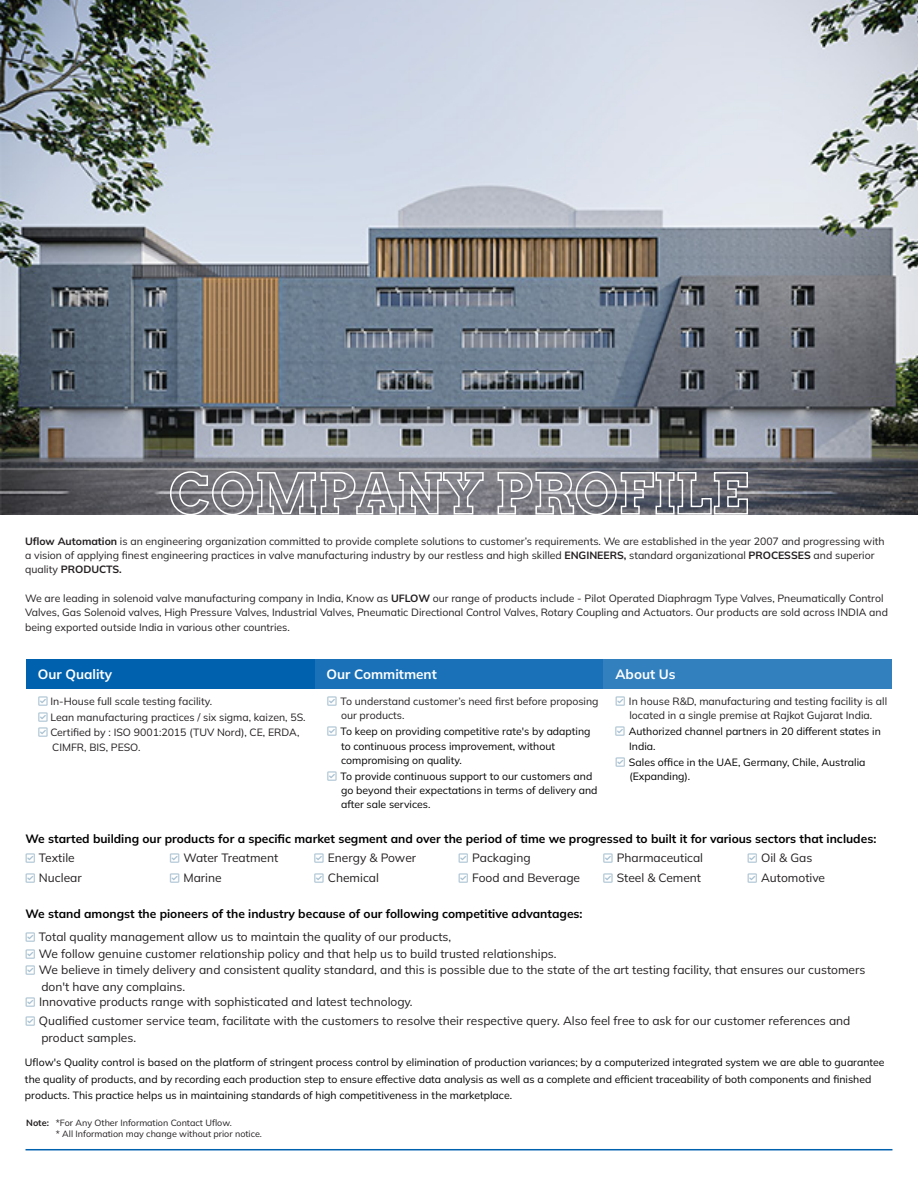
<style>
.page{position:relative;width:918px;height:1188px;background:#fff}
.page>*{position:absolute;margin:0;border:0;box-sizing:border-box;transform-origin:0 0}
.t1{font:700 13.5px "Mulish";color:#fff}
.t2{font:12px/20px "Mulish";color:#231f20}
.t3{font:700 12px "Mulish";color:#000}
.t4{font:10.5px/14.2px "Mulish";color:#231f20}
.t5{font:10.5px/14.2px "Mulish";color:#000}
.t6{font:9px "Mulish";color:#231f20}
.t7{font:700 9px "Mulish";color:#231f20}
.s1{font-weight:700}
</style>
<div class="page">
<img style="left:0;top:0;width:918px;height:514px">
<svg style="left:169px;top:470px;width:315px;height:45px;background:#908f95"></svg>
<svg style="left:497px;top:470px;width:252px;height:45px;background:#8b8c93"></svg>
<div style="left:26px;top:659px;width:289px;height:30px;background:#0061af"></div>
<div style="left:315px;top:659px;width:288px;height:30px;background:#1a71b7"></div>
<div style="left:603px;top:659px;width:289px;height:30px;background:#3380bf"></div>
<hr style="left:26px;top:1149px;width:866px;height:1px;background:#0061af">
<p class="t4" style="left:25px;top:534px;width:861px"><span class="s1">Uflow Automation</span> is an engineering organization committed to provide complete solutions to customer’s requirements. We are established in the year 2007 and progressing with a vision of applying finest engineering practices in valve manufacturing industry by our restless and high skilled <span class="s1">ENGINEERS,</span> standard organizational <span class="s1">PROCESSES</span> and superior quality <span class="s1">PRODUCTS.</span></p>
<p class="t4" style="left:25px;top:591px;width:864px">We are leading in solenoid valve manufacturing company in India, Know as <span class="s1">UFLOW</span> our range of products include - Pilot Operated Diaphragm Type Valves, Pneumatically Control<br>Valves, Gas Solenoid valves, High Pressure Valves, Industrial Valves, Pneumatic Directional Control Valves, Rotary Coupling and Actuators. Our products are sold across INDIA and being exported outside India in various other countries.</p>
<p class="t1" style="left:38px;top:665px;width:76px">Our Quality</p>
<p class="t1" style="left:327px;top:665px;width:112px">Our Commitment</p>
<p class="t1" style="left:616px;top:665px;width:62px">About Us</p>
<p class="t4" style="left:50px;top:693px;width:257px;line-height:15.6px">In-House full scale testing facility.<br>Lean manufacturing practices / six sigma, kaizen, 5S.<br>Certified by : ISO 9001:2015 (TUV Nord), CE, ERDA,</p>
<p class="t4" style="left:52px;top:740px;width:90px">CIMFR, BIS, PESO.</p>
<p class="t4" style="left:341px;top:694px;width:259px">To understand customer’s need first before proposing our products.</p>
<p class="t5" style="left:341px;top:724px;width:251px">To keep on providing competitive rate's by adapting to continuous process improvement, without compromising on quality.</p>
<p class="t5" style="left:341px;top:769px;width:258px">To provide continuous support to our customers and go beyond their expectations in terms of delivery and after sale services.</p>
<p class="t4" style="left:629px;top:694px;width:260px">In house R&amp;D, manufacturing and testing facility is all located in a single premise at Rajkot Gujarat India.</p>
<p class="t5" style="left:629px;top:724px;width:254px">Authorized channel partners in 20 different states in<br>India.</p>
<p class="t5" style="left:629px;top:755px;width:238px">Sales office in the UAE, Germany, Chile, Australia (Expanding).</p>
<p class="t3" style="left:26px;top:830px;width:852px">We started building our products for a specific market segment and over the period of time we progressed to built it for various sectors that includes:</p>
<p class="t2" style="left:39px;top:848px;width:44px">Textile<br>Nuclear</p>
<p class="t2" style="left:183px;top:848px;width:96px">Water Treatment<br>Marine</p>
<p class="t2" style="left:328px;top:848px;width:90px">Energy &amp; Power<br>Chemical</p>
<p class="t2" style="left:472px;top:848px;width:109px">Packaging<br>Food and Beverage</p>
<p class="t2" style="left:617px;top:848px;width:88px">Pharmaceutical<br>Steel &amp; Cement</p>
<p class="t2" style="left:761px;top:848px;width:65px">Oil &amp; Gas<br>Automotive</p>
<p class="t3" style="left:26px;top:905px;width:558px">We stand amongst the pioneers of the industry because of our following competitive advantages:</p>
<p class="t2" style="left:39px;top:928px;width:828px;line-height:16.4px">Total quality management allow us to maintain the quality of our products,<br>We follow genuine customer relationship policy and that help us to build trusted relationships.<br>We believe in timely delivery and consistent quality standard, and this is possible due to the state of the art testing facility, that ensures our customers don't have any complains.<br>Innovative products range with sophisticated and latest technology.</p>
<p class="t2" style="left:39px;top:1013px;width:813px;line-height:16.4px">Qualified customer service team, facilitate with the customers to resolve their respective query. Also feel free to ask for our customer references and product samples.</p>
<p class="t5" style="left:25px;top:1054px;width:861px;line-height:16.5px">Uflow's Quality control is based on the platform of stringent process control by elimination of production variances; by a computerized integrated system we are able to guarantee the quality of products, and by recording each production step to ensure effective data analysis as well as a complete and efficient traceability of both components and finished products. This practice helps us in maintaining standards of high competitiveness in the marketplace.</p>
<p class="t6" style="left:56px;top:1117px;width:177px">*For Any Other Information Contact Uflow.</p>
<p class="t7" style="left:26px;top:1117px;width:24px">Note:</p>
<p class="t6" style="left:56px;top:1128px;width:208px">* All Information may change without prior notice.</p>
</div>
